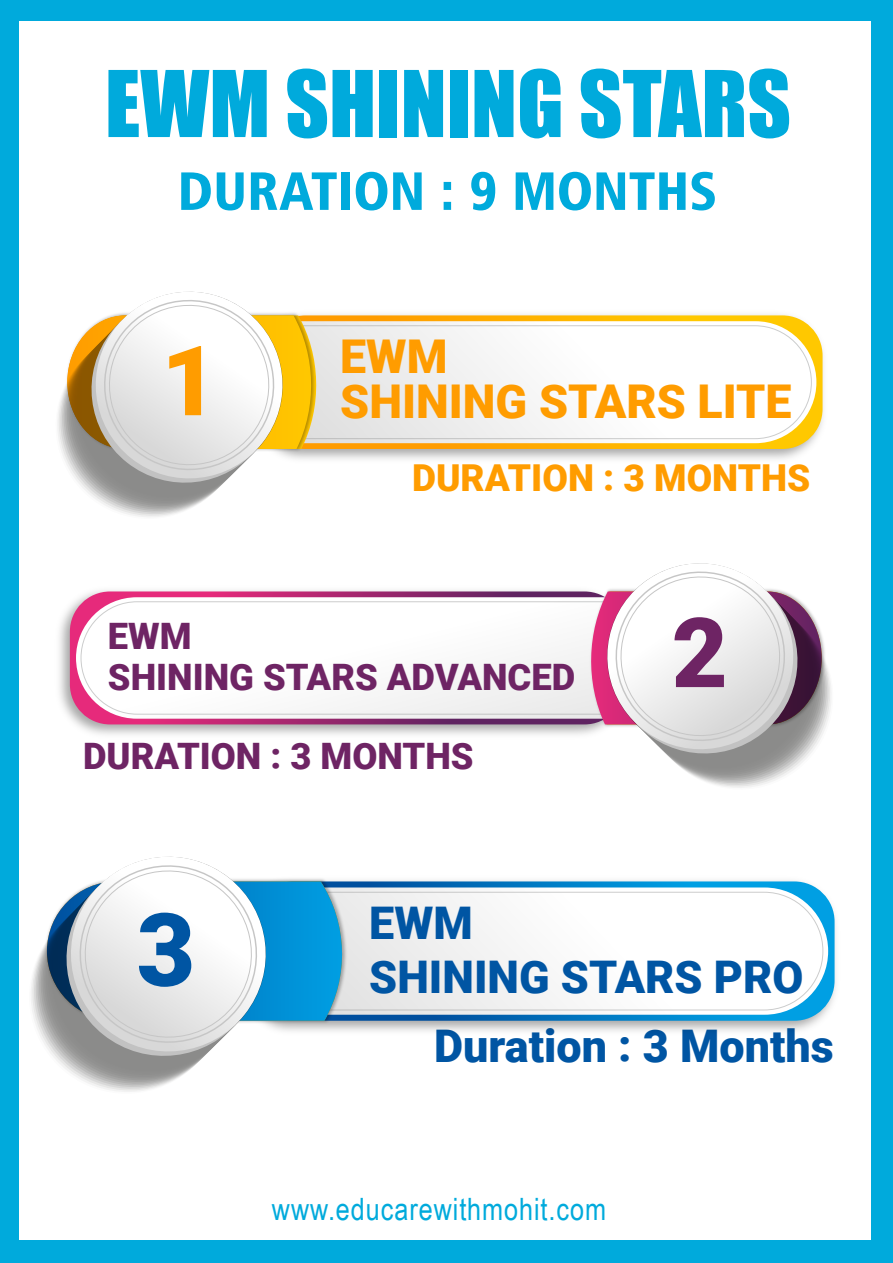
<style>
.page{position:relative;width:893px;height:1263px;background:#00aadc}
.page>*{position:absolute;margin:0;border:0;box-sizing:border-box;transform-origin:0 0}
.t1{font:900 101.55px "Roboto";color:#0055a3}
.t2{font:900 97.35px "Roboto";color:#ff9c00}
.t3{font:900 96.9px "Roboto";color:#6e2464}
.t4{font:84.9px "Impact";color:#00aadc}
.t5{font:54px "Humanist 777 BT Black Condensed B";color:#00aadc}
.t6{font:900 46.5px/44.5px "Roboto";color:#ff9c00}
.t7{font:900 45px/54px "Roboto";color:#0055a3}
.t8{font:900 37.2px "Roboto";color:#ff9c00}
.t9{font:900 36.45px/40.5px "Roboto";color:#6e2464}
.t10{font:30.75px "Arial Narrow";letter-spacing:.03em;color:#00aadc}
</style>
<div class="page">
<div style="left:19px;top:22px;width:852px;height:1218px;background:#fff"></div>
<img style="left:322px;top:314px;width:502px;height:146px">
<svg style="left:322px;top:315px;width:500px;height:134px;background:#fdbe1d"></svg>
<svg style="left:116px;top:321px;width:700px;height:122px"></svg>
<div style="left:138px;top:325px;width:674px;height:114px;border:1px solid #989999;border-radius:56px"></div>
<svg style="left:57px;top:291px;width:265px;height:226px"></svg>
<img style="left:59px;top:590px;width:526px;height:145px">
<svg style="left:70px;top:591px;width:515px;height:133px;background:#b83c7e"></svg>
<div style="left:76px;top:597px;width:697px;height:122px;background:linear-gradient(to bottom,#fff,#f5f5f5);border-radius:61px"></div>
<div style="left:81px;top:601px;width:671px;height:113px;border:1px solid #989999;border-radius:56px"></div>
<svg style="left:585px;top:563px;width:246px;height:225px"></svg>
<svg style="left:349px;top:881px;width:486px;height:140px;background:#1f92d0"></svg>
<svg style="left:98px;top:887px;width:730px;height:128px"></svg>
<div style="left:120px;top:892px;width:703px;height:118px;border:1px solid #989999;border-radius:59px"></div>
<svg style="left:31px;top:856px;width:318px;height:236px"></svg>
<h3 class="t4" style="left:105px;top:38px;width:688px">EWM SHINING STARS</h3>
<h3 class="t5" style="left:178px;top:157px;width:541px">DURATION : 9 MONTHS</h3>
<h2 class="t2" style="left:161px;top:312px;width:58px">1</h2>
<p class="t6" style="left:340px;top:332px;width:453px">EWM<br>SHINING STARS LITE</p>
<p class="t8" style="left:412px;top:452px;width:400px">DURATION : 3 MONTHS</p>
<p class="t9" style="left:108px;top:615px;width:469px">EWM<br>SHINING STARS ADVANCED</p>
<p class="t9" style="left:83px;top:734px;width:392px">DURATION : 3 MONTHS</p>
<h3 class="t3" style="left:672px;top:585px;width:57px">2</h3>
<h1 class="t1" style="left:137px;top:878px;width:60px">3</h1>
<p class="t7" style="left:369px;top:894px;width:436px">EWM<br>SHINING STARS PRO</p>
<p class="t7" style="left:434px;top:1017px;width:401px">Duration : 3 Months</p>
<p class="t10" style="left:272px;top:1186px;width:336px">www.educarewithmohit.com</p>
</div>
